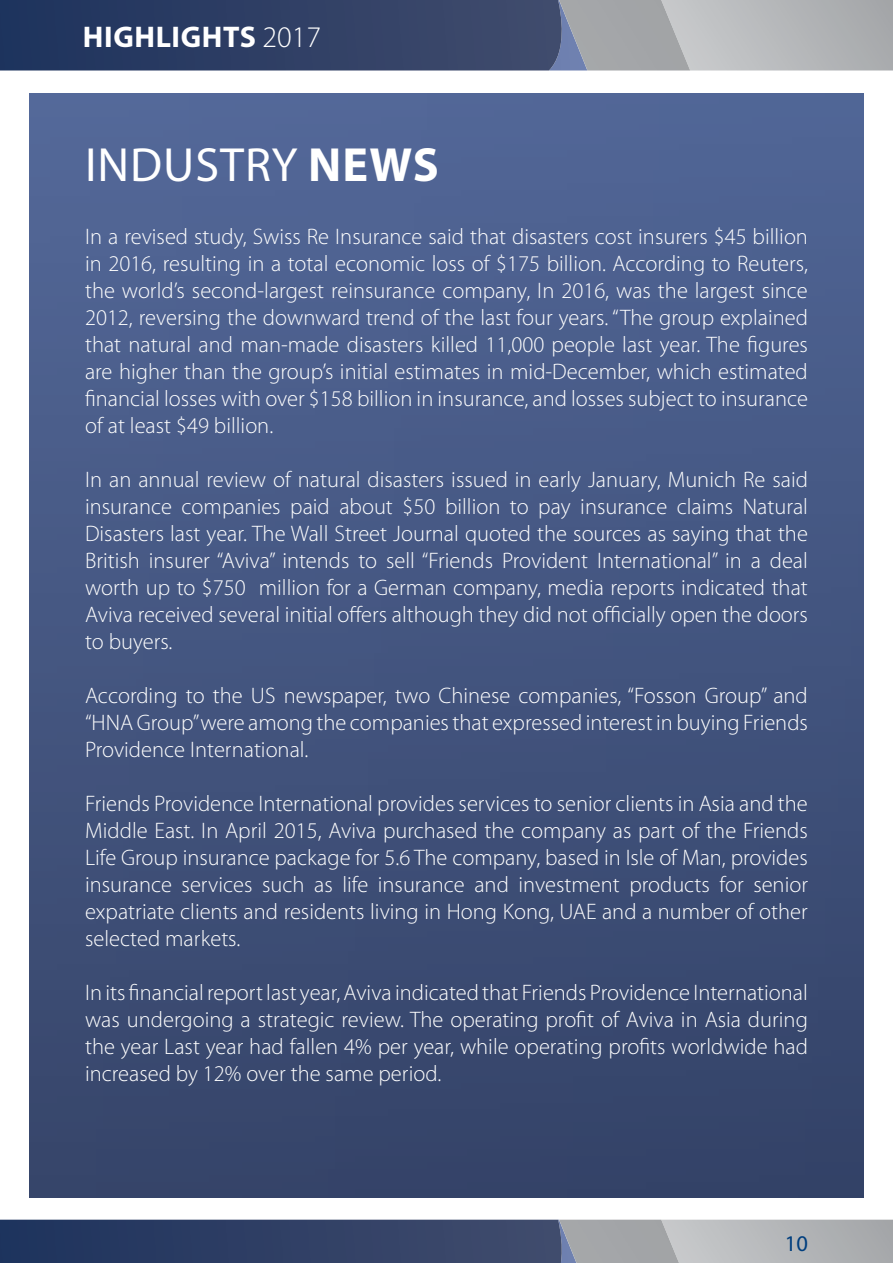
<style>
.page{position:relative;width:893px;height:1263px;background:#fff}
.page>*{position:absolute;margin:0;border:0;box-sizing:border-box;transform-origin:0 0}
.t1{font:48.15px "Myriad Pro";color:#fff}
.t2{font:700 30px "Myriad Pro";letter-spacing:.02em;color:#fff}
.t3{font:300 22.5px/27px "Myriad Pro";color:#fff;text-align:justify}
.t4{font:22.5px "Myriad Pro";color:#003e7e}
.s1{font-weight:300}
.s2{font-weight:700}
</style>
<div class="page">
<img style="left:30px;top:94px;width:833px;height:1103px">
<svg style="left:679px;top:1220px;width:214px;height:43px;background:#b4b6b9"></svg>
<img style="left:0;top:1220px;width:558px;height:43px">
<svg style="left:558px;top:1220px;width:1px;height:43px"></svg>
<img style="left:577px;top:1220px;width:102px;height:43px">
<img style="left:559px;top:1220px;width:18px;height:43px">
<svg style="left:690px;top:0;width:203px;height:70px;background:#b5b7b9"></svg>
<img style="left:0;top:0;width:549px;height:70px">
<svg style="left:549px;top:0;width:10px;height:70px"></svg>
<img style="left:587px;top:0;width:103px;height:70px">
<img style="left:559px;top:0;width:28px;height:70px">
<h2 class="t2" style="left:83px;top:17px;width:240px">HIGHLIGHTS <span class="s1">2017</span></h2>
<h1 class="t1" style="left:195px;top:135px;width:245px">ST RY <span class="s2">NEWS</span></h1>
<h1 class="t1" style="left:85px;top:135px;width:27px">INDU</h1>
<p class="t3" style="left:85px;top:223px;width:724px">In a revised study, Swiss Re Insurance said that disasters cost insurers $45 billion in 2016, resulting in a total economic loss of $175 billion. According to Reuters, the worlds’ second-largest reinsurance company In, 2016, was the largest since 2012, reversing the downward trend of the last four years “. The group explained that natural and man-made disasters killed 11,000 people last year. The figures are higher than the groups’ initial estimates in mid-December, which estimated financial losses with over $158 billion in insurance, and losses subject to insurance of at least $49 billion.</p>
<p class="t3" style="left:85px;top:466px;width:724px;text-align:right">In an annual review of natural disasters issued in early January, Munich Re said insurance companies paid about $50 billion to pay insurance claims Natural Disasters last year. The Wall Street Journal quoted the sources as saying that the British insurer “Aviva” intends to sell “Friends Provident International” in a deal million for a German company, media reports indicated that</p>
<p class="t3" style="left:85px;top:574px;width:724px;text-align:left">worth up to $750<br>Aviva received several initial offers although they did not officially open the doors to buyers.</p>
<p class="t3" style="left:85px;top:682px;width:724px">According to the US newspaper, two Chinese companies “, Fosson Group” and “HNAGroup”wereamongthecompaniesthatexpressedinterestinbuyingFriends Providence International.</p>
<p class="t3" style="left:85px;top:790px;width:724px">Friends Providence International provides services to senior clients in Asia and the Middle East In. April 2015, Aviva purchased the company as part of the Friends Life Group insurance package for 5.6 The company, based in Isle of Man, provides insurance services such as life insurance and investment products for senior expatriate clients and residents living in Hong Kong, UAE and a number of other selected markets.</p>
<p class="t3" style="left:85px;top:979px;width:724px">Initsfinancialreportlastyear,AvivaindicatedthatFriendsProvidenceInternational was undergoing a strategic review. The operating profit of Aviva in Asia during the year Last year had fallen 4% per year, while operating profits worldwide had increased by 12% over the same period.</p>
<p class="t4" style="left:785px;top:1230px;width:25px">10</p>
</div>
